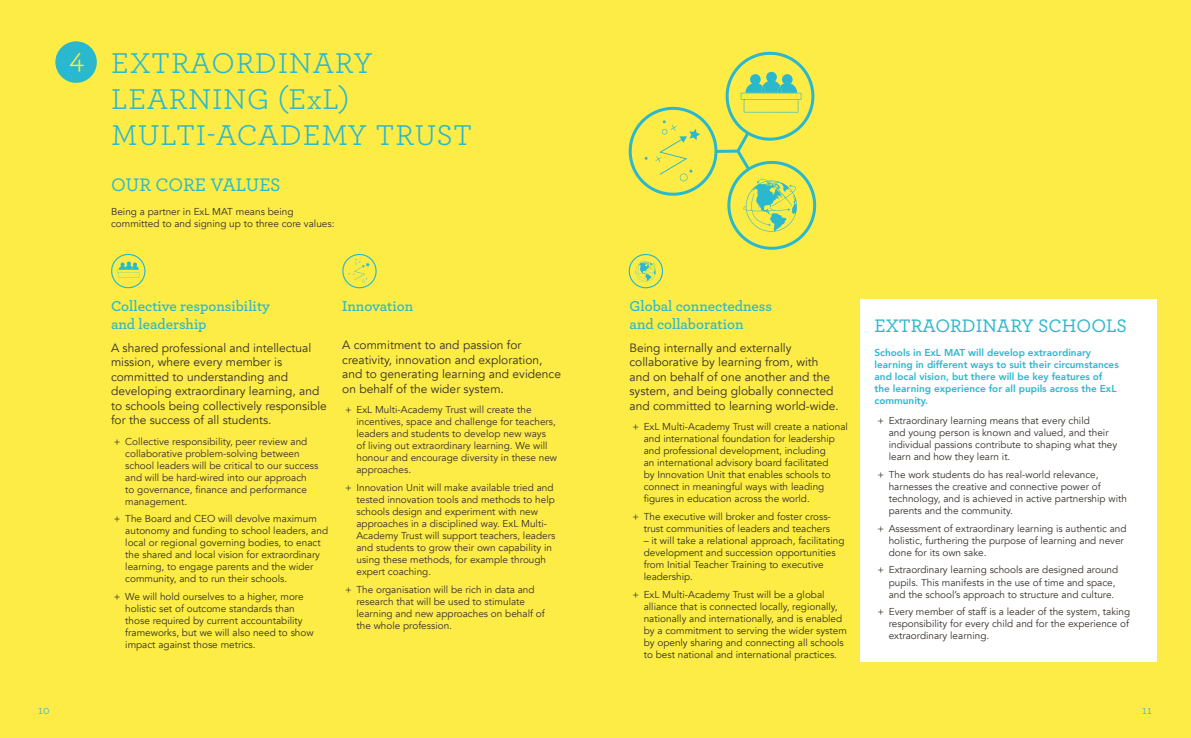
<style>
.page{position:relative;width:1191px;height:738px;background:#fff}
.page>*{position:absolute;margin:0;border:0;box-sizing:border-box;transform-origin:0 0}
.t1{font:30px/36px "Archer";letter-spacing:.025em;color:#29b8ce}
.t2{font:30px "Archer";color:#fcec45}
.t3{font:500 19px "Archer";color:#29b8ce}
.t4{font:600 15px/18px "Archer";color:#29b8ce}
.t5{font:12px/14.4px "Avenir";color:#38302b}
.t6{font:12px "Archer";color:#29b8ce}
.t7{font:10px/12px "Avenir";color:#38302b}
.t8{font:800 10px/12px "Avenir";color:#29b8ce}
.s1{font-family:"Avenir Next"}
</style>
<div class="page">
<div style="left:0;top:0;width:1191px;height:737px;background:#fcec45"></div>
<div style="left:860px;top:299px;width:297px;height:361px;background:#fff"></div>
<div style="left:55px;top:41px;width:42px;height:42px;background:#29b8ce;border-radius:50%"></div>
<svg style="left:628px;top:51px;width:189px;height:238px"></svg>
<svg style="left:342px;top:253px;width:35px;height:36px"></svg>
<svg style="left:111px;top:253px;width:35px;height:36px"></svg>
<h1 class="t2" style="left:59px;top:37px;width:27px">24</h1>
<h1 class="t1" style="left:111px;top:43px;width:363px">EXTRAORDINARY<br>LEARNING (ExL)<br>MULTI-ACADEMY TRUST</h1>
<h2 class="t3" style="left:111px;top:171px;width:171px">OUR CORE VALUES</h2>
<p class="t7" style="left:111px;top:205px;width:225px">Being a partner in ExL MAT means being committed to and signing up to three core values:</p>
<p class="t6" style="left:38px;top:700px;width:13px">10</p>
<h3 class="t4" style="left:111px;top:296px;width:160px">Collective responsibility and leadership</h3>
<p class="t5" style="left:111px;top:340px;width:217px">A shared professional and intellectual mission, where every member is committed to understanding and developing extraordinary learning, and to schools being collectively responsible for the success of all students.</p>
<p class="t7" style="left:125px;top:435px;width:195px;text-indent:-11px"><span class="s1">+</span> Collective responsibility, peer review and collaborative problem-solving between school leaders will be critical to our success and will be hard-wired into our approach to governance, finance and performance management.</p>
<p class="t7" style="left:125px;top:512px;width:204px;text-indent:-11px"><span class="s1">+</span> The Board and CEO will devolve maximum autonomy and funding to school leaders, and local or regional governing bodies, to enact the shared and local vision for extraordinary learning, to engage parents and the wider community, and to run their schools.</p>
<p class="t7" style="left:125px;top:590px;width:190px;text-indent:-11px"><span class="s1">+</span> We will hold ourselves to a higher, more holistic set of outcome standards than those required by current accountability frameworks, but we will also need to show impact against those metrics.</p>
<h3 class="t4" style="left:342px;top:296px;width:73px">Innovation</h3>
<p class="t5" style="left:342px;top:338px;width:220px">A commitment to and passion for creativity, innovation and exploration, and to generating learning and evidence on behalf of the wider system.</p>
<p class="t7" style="left:356px;top:403px;width:202px;text-indent:-11px"><span class="s1">+</span> ExL Multi-Academy Trust will create the incentives, space and challenge for teachers, leaders and students to develop new ways of living out extraordinary learning. We will honour and encourage diversity in these new approaches.</p>
<p class="t7" style="left:356px;top:481px;width:200px;text-indent:-11px"><span class="s1">+</span> Innovation Unit will make available tried and tested innovation tools and methods to help schools design and experiment with new approaches in a disciplined way. ExL Multi-Academy Trust will support teachers, leaders and students to grow their own capability in using these methods, for example through expert coaching.</p>
<p class="t7" style="left:356px;top:583px;width:190px;text-indent:-11px"><span class="s1">+</span> The organisation will be rich in data and research that will be used to stimulate learning and new approaches on behalf of the whole profession.</p>
<h3 class="t4" style="left:629px;top:296px;width:144px">Global connectedness and collaboration</h3>
<p class="t5" style="left:629px;top:340px;width:211px">Being internally and externally collaborative by learning from, with and on behalf of one another and the system, and being globally connected and committed to learning world-wide.</p>
<p class="t7" style="left:643px;top:420px;width:206px;text-indent:-11px"><span class="s1">+</span> ExL Multi-Academy Trust will create a national and international foundation for leadership and professional development, including<br>an international advisory board facilitated<br>by Innovation Unit that enables schools to connect in meaningful ways with leading figures in education across the world.</p>
<p class="t7" style="left:632px;top:510px;width:200px;text-align:right"><span class="s1">+</span> The executive will broker and foster cross&shy;trust communities of leaders and teachers</p>
<p class="t7" style="left:643px;top:534px;width:202px">– it will take a relational approach, facilitating development and succession opportunities from Initial Teacher Training to executive leadership.</p>
<p class="t7" style="left:643px;top:588px;width:205px;text-indent:-11px"><span class="s1">+</span> ExL Multi-Academy Trust will be a global alliance that is connected locally, regionally, nationally and internationally, and is enabled by a commitment to serving the wider system by openly sharing and connecting all schools to best national and international practices.</p>
<h2 class="t3" style="left:874px;top:312px;width:254px">EXTRAORDINARY SCHOOLS</h2>
<p class="t8" style="left:874px;top:346px;width:246px">Schools in ExL MAT will develop extraordinary learning in different ways to suit their circumstances and local vision, but there will be key features of the learning experience for all pupils across the ExL community.</p>
<p class="t7" style="left:888px;top:414px;width:230px;text-indent:-11px"><span class="s1">+</span> Extraordinary learning means that every child<br>and young person is known and valued, and their individual passions contribute to shaping what they learn and how they learn it.</p>
<p class="t7" style="left:888px;top:468px;width:240px;text-indent:-11px"><span class="s1">+</span> The work students do has real-world relevance, harnesses the creative and connective power of technology, and is achieved in active partnership with parents and the community.</p>
<p class="t7" style="left:888px;top:522px;width:239px;text-indent:-11px"><span class="s1">+</span> Assessment of extraordinary learning is authentic and holistic, furthering the purpose of learning and never done for its own sake.</p>
<p class="t7" style="left:888px;top:563px;width:231px;text-indent:-11px"><span class="s1">+</span> Extraordinary learning schools are designed around pupils. This manifests in the use of time and space, and the school’s approach to structure and culture.</p>
<p class="t7" style="left:888px;top:605px;width:243px;text-indent:-11px"><span class="s1">+</span> Every member of staff is a leader of the system, taking responsibility for every child and for the experience of extraordinary learning.</p>
<p class="t6" style="left:1142px;top:700px;width:11px">11</p>
</div>
